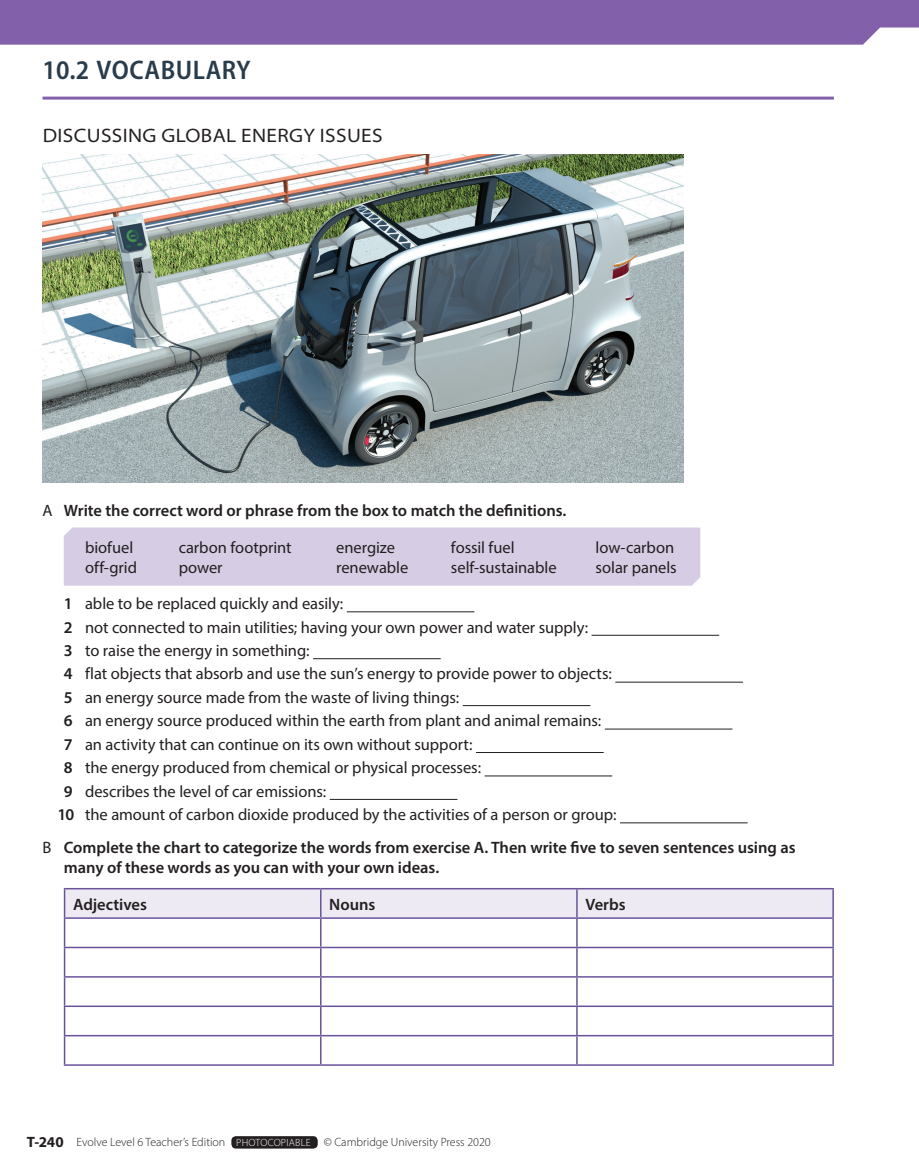
<style>
.page{position:relative;width:919px;height:1174px;background:#fff}
.page>*{position:absolute;margin:0;border:0;box-sizing:border-box;transform-origin:0 0}
.t1{font:600 semi-condensed 27px "Myriad Pro";letter-spacing:.02em;color:#293c4b}
.t2{font:semi-expanded 19.5px "Myriad Pro";letter-spacing:.02em;color:#231f20}
.t3{font:16.5px "Myriad Pro";letter-spacing:-.005em;color:#231f20}
.t4{font:600 16.5px/20.2px "Myriad Pro";color:#231f20}
.t5{font:300 12px "Myriad Pro";color:#231f20}
.s1{font-weight:400}
.s2{font-weight:600}
.s3{font-weight:700;font-size:15px}
.s4{font-size:10.5px;color:#fff}
</style>
<div class="page">
<img style="left:43px;top:154px;width:640px;height:329px">
<div style="left:64px;top:527px;width:636px;height:58px;background:#d6cde5"></div>
<hr style="left:347px;top:611px;width:127px;height:1px;background:#231f20">
<hr style="left:591px;top:635px;width:128px;height:1px;background:#231f20">
<hr style="left:313px;top:658px;width:127px;height:1px;background:#231f20">
<hr style="left:615px;top:682px;width:128px;height:1px;background:#231f20">
<hr style="left:463px;top:705px;width:127px;height:1px;background:#231f20">
<hr style="left:604px;top:728px;width:128px;height:1px;background:#231f20">
<hr style="left:476px;top:752px;width:127px;height:1px;background:#231f20">
<hr style="left:484px;top:775px;width:128px;height:1px;background:#231f20">
<hr style="left:330px;top:799px;width:127px;height:1px;background:#231f20">
<hr style="left:620px;top:822px;width:127px;height:1px;background:#231f20">
<hr style="left:64px;top:1064px;width:257px;height:1px;background:#69539b">
<hr style="left:321px;top:1064px;width:256px;height:1px;background:#69539b">
<hr style="left:577px;top:1064px;width:256px;height:1px;background:#69539b">
<svg style="left:64px;top:888px;width:769px;height:176px"></svg>
<hr style="left:64px;top:917px;width:257px;height:1px;background:#69539b">
<hr style="left:321px;top:917px;width:256px;height:1px;background:#69539b">
<hr style="left:577px;top:917px;width:256px;height:1px;background:#69539b">
<div style="left:0;top:0;width:918px;height:45px;background:#8361aa"></div>
<hr style="left:43px;top:97px;width:790px;height:3px;background:#8361aa">
<div style="left:231px;top:1136px;width:87px;height:12px;background:#231f20;border-radius:4px"></div>
<h1 class="t1" style="left:43px;top:53px;width:209px">10.2 VOCABULARY</h1>
<p class="t2" style="left:43px;top:123px;width:341px">DISCUSSING GLOBAL ENERGY ISSUES</p>
<p class="t4" style="left:43px;top:499px;width:525px"><span class="s1">A</span> Write the correct word or phrase from the box to match the definitions.</p>
<p class="t3" style="left:85px;top:537px;width:50px">biofuel</p>
<p class="t3" style="left:179px;top:537px;width:114px">carbon footprint</p>
<p class="t3" style="left:336px;top:537px;width:61px">energize</p>
<p class="t3" style="left:451px;top:537px;width:65px">fossil fuel</p>
<p class="t3" style="left:595px;top:537px;width:80px">low-carbon</p>
<p class="t3" style="left:85px;top:557px;width:53px">off-grid</p>
<p class="t3" style="left:179px;top:557px;width:45px">power</p>
<p class="t3" style="left:336px;top:557px;width:74px">renewable</p>
<p class="t3" style="left:451px;top:557px;width:107px">self-sustainable</p>
<p class="t3" style="left:595px;top:557px;width:83px">solar panels</p>
<p class="t3" style="left:64px;top:593px;width:281px"><span class="s2">1</span> able to be replaced quickly and easily:</p>
<p class="t3" style="left:64px;top:617px;width:525px"><span class="s2">2</span> not connected to main utilities; having your own power and water supply:</p>
<p class="t3" style="left:64px;top:640px;width:247px"><span class="s2">3</span> to raise the energy in something:</p>
<p class="t3" style="left:64px;top:664px;width:549px"><span class="s2">4</span> flat objects that absorb and use the sun’s energy to provide power to objects:</p>
<p class="t3" style="left:64px;top:687px;width:397px"><span class="s2">5</span> an energy source made from the waste of living things:</p>
<p class="t3" style="left:64px;top:710px;width:539px"><span class="s2">6</span> an energy source produced within the earth from plant and animal remains:</p>
<p class="t3" style="left:64px;top:734px;width:410px"><span class="s2">7</span> an activity that can continue on its own without support:</p>
<p class="t3" style="left:64px;top:757px;width:419px"><span class="s2">8</span> the energy produced from chemical or physical processes:</p>
<p class="t3" style="left:64px;top:781px;width:264px"><span class="s2">9</span> describes the level of car emissions:</p>
<p class="t3" style="left:57px;top:804px;width:560px"><span class="s2">10</span> the amount of carbon dioxide produced by the activities of a person or group:</p>
<p class="t4" style="left:64px;top:837px;width:733px;text-indent:-21px"><span class="s1">B</span> Complete the chart to categorize the words from exercise A. Then write five to seven sentences using as many of these words as you can with your own ideas.</p>
<p class="t4" style="left:73px;top:893px;width:75px">Adjectives</p>
<p class="t4" style="left:329px;top:893px;width:48px">Nouns</p>
<p class="t4" style="left:585px;top:893px;width:42px">Verbs</p>
<p class="t5" style="left:27px;top:1135px;width:465px"><span class="s3">T-240</span> Evolve Level 6 Teacher’s Edition <span class="s4">PHOTOCOPIABLE</span> © Cambridge University Press 2020</p>
</div>
